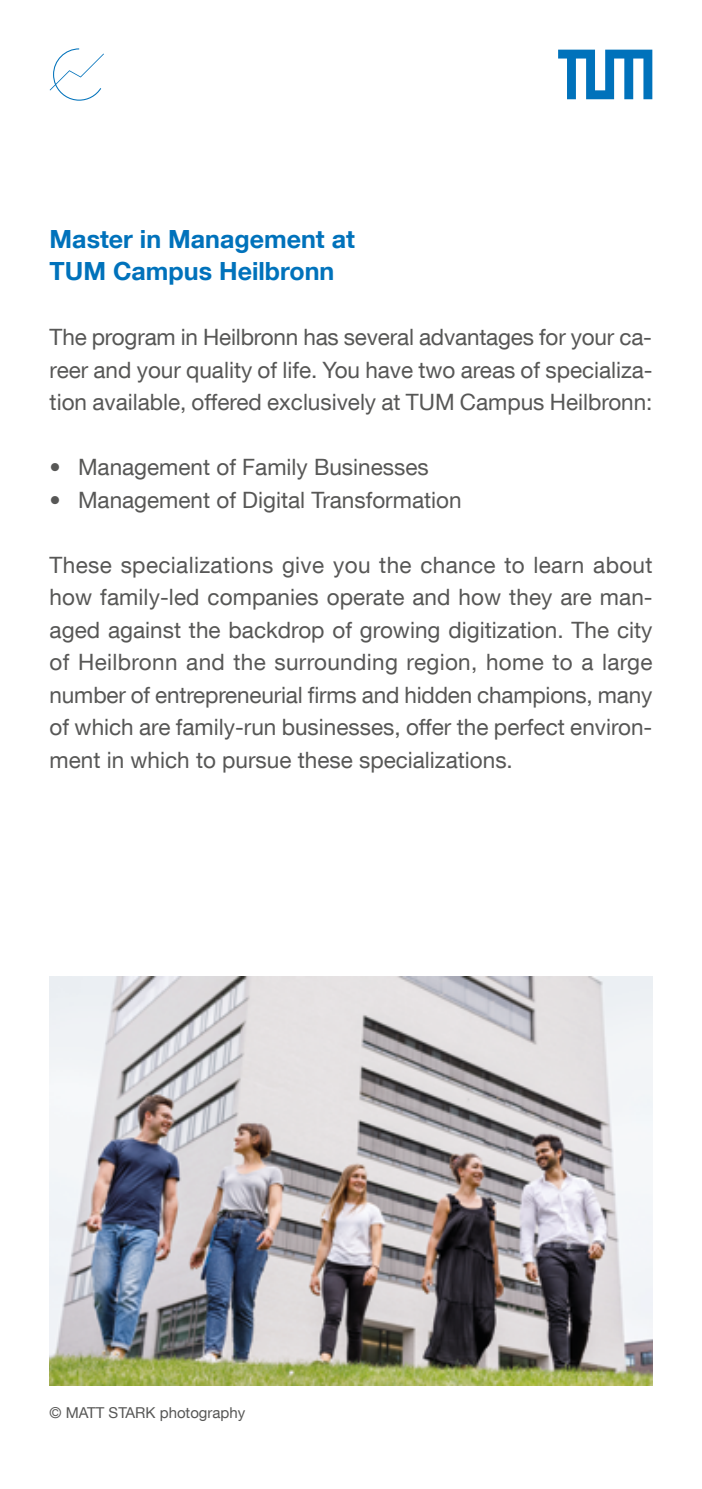
<style>
.page{position:relative;width:702px;height:1489px;background:#fff}
.page>*{position:absolute;margin:0;border:0;box-sizing:border-box;transform-origin:0 0}
.t1{font:700 25px/32.5px "TUM Neue Helvetica";color:#0072bb}
.t2{font:22.5px/32.5px "TUM Neue Helvetica";color:#575756;text-align:justify}
.t3{font:15px "TUM Neue Helvetica";color:#575756}
</style>
<div class="page">
<svg style="left:50px;top:48px;width:54px;height:52px"></svg>
<img style="left:49px;top:976px;width:603px;height:409px">
<svg style="left:558px;top:50px;width:94px;height:49px"></svg>
<p class="t1" style="left:50px;top:225px;width:307px">Master in Management at<br>TUM Campus Heilbronn</p>
<p class="t2" style="left:50px;top:322px;width:604px">The program in Heilbronn has several advantages for your ca&shy;reer and your quality of life. You have two areas of specializa&shy;tion available, offered exclusively at TUM Campus Heilbronn:</p>
<p class="t2" style="left:50px;top:452px;width:380px">• Management of Family Businesses</p>
<p class="t2" style="left:50px;top:485px;width:413px">• Management of Digital Transformation</p>
<p class="t2" style="left:50px;top:550px;width:604px">These specializations give you the chance to learn about how family-led companies operate and how they are man&shy;aged against the backdrop of growing digitization. The city of Heilbronn and the surrounding region, home to a large number of entrepreneurial firms and hidden champions, many of which are family-run businesses, offer the perfect environ&shy;ment in which to pursue these specializations.</p>
<p class="t3" style="left:50px;top:1406px;width:197px">© MATT STARK photography</p>
</div>
